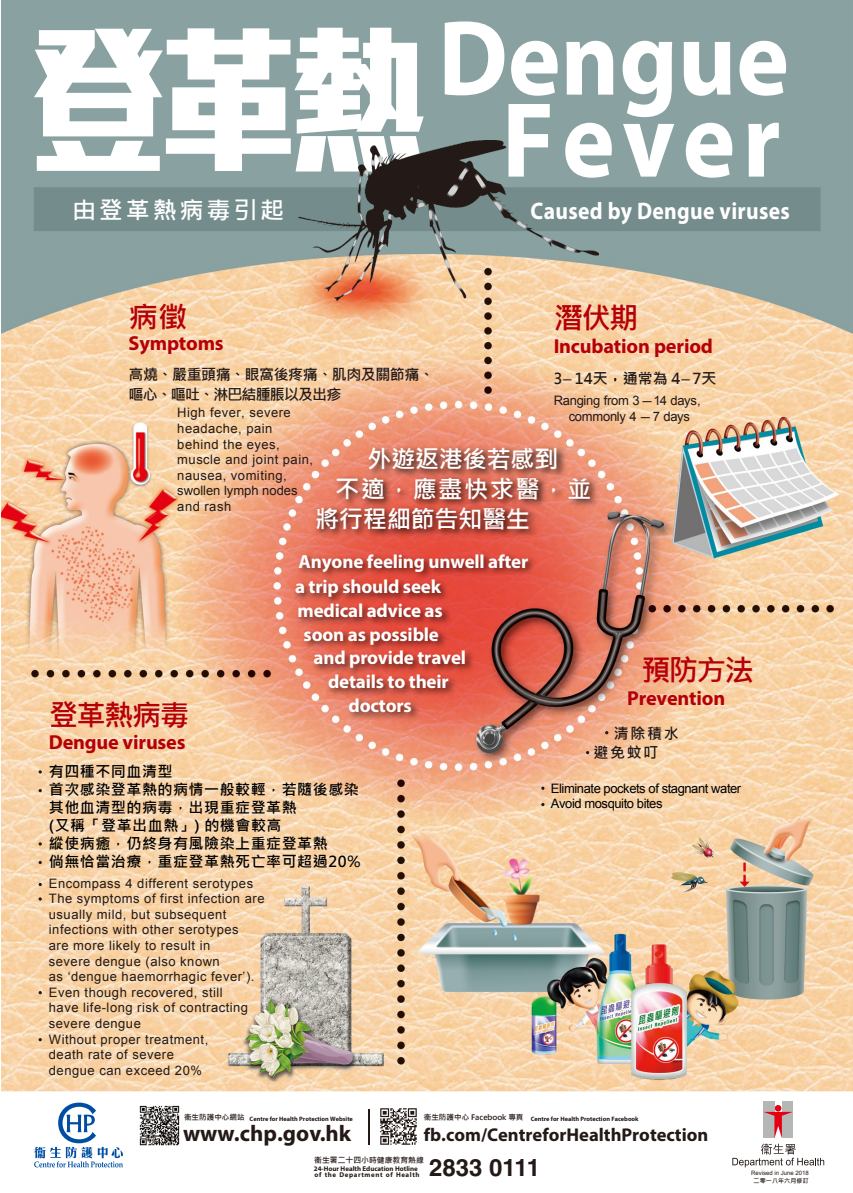
<style>
.page{position:relative;width:853px;height:1193px;background:#fff}
.page>*{position:absolute;margin:0;border:0;box-sizing:border-box;transform-origin:0 0}
.t1{font:700 107.7px/82px "Myriad Pro";color:#fff;text-align:center;scale:.93 1}
.t2{font:700 29.4px "Microsoft Jheng Hei";letter-spacing:-.06em;color:#b60007}
.t3{font:700 24.3px "Microsoft Jheng Hei";letter-spacing:-.02em;color:#fff}
.t4{font:700 24px "Myriad Pro";letter-spacing:.015em;color:#fff;scale:.9 1}
.t5{font:700 24px "Microsoft Jheng Hei";letter-spacing:.12em;color:#fff}
.t6{font:700 23.95px "Helvetica";color:#231916}
.t7{font:700 22.7px "Myriad Pro";color:#231916}
.t8{font:700 20.25px "Myriad Pro";letter-spacing:-.01em;color:#b60007}
.t9{font:700 19px "Myriad Pro";letter-spacing:-.01em;color:#fff}
.t10{font:700 18.5px "Myriad Pro";color:#231916}
.t11{font:700 15px/18px "Microsoft Jheng Hei";letter-spacing:.035em;color:#000}
.t12{font:700 15px/19.5px "Microsoft Jheng Hei";letter-spacing:-.035em;color:#231916}
.t13{font:13px/15.6px "Arial";letter-spacing:.04em;color:#231916}
.t14{font:13px "Arial";letter-spacing:-.035em;color:#000}
.t15{font:13px/15.9px "Arial";letter-spacing:-.02em;color:#231916;text-align:center}
.t16{font:700 7.8px "Microsoft Jheng Hei";color:#231916}
.t17{font:700 7.55px "Microsoft Jheng Hei";color:#231916}
.t18{font:700 6.9px/6.5px "Myriad Pro";color:#231916}
.t19{font:700 6.3px "Myriad Pro";color:#231916}
.t20{font:6px "Arial";color:#231916}
.t21{font:700 6px "Microsoft Jheng Hei";letter-spacing:.025em;color:#231916}
.s1{font-family:"Frutiger";font-weight:400;font-size:13px}
.s2{font-weight:400}
</style>
<div class="page">
<img style="left:1px;top:0;width:851px;height:1168px">
<svg style="left:604px;top:731px;width:4px;height:3px"></svg>
<svg style="left:541px;top:786px;width:3px;height:4px"></svg>
<svg style="left:585px;top:751px;width:4px;height:3px"></svg>
<svg style="left:34px;top:1102px;width:89px;height:65px"></svg>
<svg style="left:732px;top:1100px;width:91px;height:67px"></svg>
<hr style="left:368px;top:1109px;width:2px;height:35px;background:#231916">
<svg style="left:34px;top:28px;width:389px;height:143px"></svg>
<img style="left:362px;top:441px;width:209px;height:30px">
<img style="left:330px;top:471px;width:274px;height:46px">
<img style="left:310px;top:501px;width:233px;height:45px">
<img style="left:293px;top:546px;width:251px;height:39px">
<img style="left:290px;top:572px;width:167px;height:38px">
<img style="left:292px;top:595px;width:167px;height:39px">
<img style="left:298px;top:619px;width:157px;height:39px">
<img style="left:308px;top:643px;width:174px;height:39px">
<img style="left:323px;top:667px;width:142px;height:39px">
<img style="left:343px;top:691px;width:81px;height:38px">
<img style="left:298px;top:140px;width:300px;height:161px">
<img style="left:139px;top:1105px;width:41px;height:40px">
<img style="left:379px;top:1107px;width:38px;height:38px">
<h1 class="t1" style="left:438px;top:14px;width:378px">Dengue<br>Fever</h1>
<p class="t5" style="left:72px;top:195px;width:213px">由登革熱病毒引起</p>
<p class="t4" style="left:530px;top:195px;width:289px">Caused by Dengue viruses</p>
<h2 class="t2" style="left:128px;top:298px;width:60px">病徵</h2>
<h2 class="t8" style="left:128px;top:330px;width:97px">Symptoms</h2>
<p class="t12" style="left:128px;top:365px;width:307px">高燒、嚴重頭痛、眼窩後疼痛、肌肉及關節痛、嘔心、嘔吐、淋巴結腫脹以及出疹</p>
<p class="t13" style="left:177px;top:405px;width:137px">High fever, severe headache, pain behind the eyes, muscle and joint pain, nausea, vomiting, swollen lymph nodes and rash</p>
<h2 class="t2" style="left:553px;top:299px;width:86px">潛伏期</h2>
<h2 class="t8" style="left:553px;top:333px;width:161px">Incubation period</h2>
<p class="t12" style="left:553px;top:369px;width:164px">3<span class="s1">-</span>14天<span class="s2">，</span>通常為 4<span class="s1">-</span>7天</p>
<p class="t15" style="left:553px;top:392px;width:148px">Ranging from 3 -14 days, commonly 4 -7 days</p>
<p class="t3" style="left:367px;top:444px;width:193px">外遊返港後若感到</p>
<p class="t3" style="left:335px;top:474px;width:258px">不適，應盡快求醫，並</p>
<p class="t3" style="left:315px;top:504px;width:216px">將行程細節告知醫生</p>
<p class="t9" style="left:298px;top:549px;width:231px">Anyone feeling unwell after</p>
<p class="t9" style="left:295px;top:574px;width:147px">a trip should seek</p>
<p class="t9" style="left:297px;top:598px;width:147px">medical advice as</p>
<p class="t9" style="left:303px;top:622px;width:137px">soon as possible</p>
<p class="t9" style="left:313px;top:645px;width:154px">and provide travel</p>
<p class="t9" style="left:328px;top:669px;width:122px">details to their</p>
<h2 class="t2" style="left:641px;top:651px;width:114px">預防方法</h2>
<h2 class="t8" style="left:627px;top:684px;width:99px">Prevention</h2>
<p class="t12" style="left:613px;top:723px;width:66px">清除積水</p>
<p class="t12" style="left:593px;top:743px;width:66px">避免蚊叮</p>
<p class="t14" style="left:550px;top:779px;width:192px">Eliminate pockets of stagnant water</p>
<p class="t14" style="left:550px;top:795px;width:113px">Avoid mosquito bites</p>
<h2 class="t2" style="left:49px;top:697px;width:142px">登革熱病毒</h2>
<p class="t9" style="left:348px;top:693px;width:65px">doctors</p>
<h2 class="t8" style="left:49px;top:728px;width:138px">Dengue viruses</h2>
<p class="t11" style="left:49px;top:762px;width:125px">有四種不同血清型</p>
<p class="t11" style="left:49px;top:780px;width:311px">首次感染登革熱的病情一般較輕，若隨後感染其他血清型的病毒，出現重症登革熱<br>(又稱「登革出血熱」) 的機會較高</p>
<p class="t11" style="left:49px;top:834px;width:280px">縱使病癒，仍終身有風險染上重症登革熱</p>
<p class="t11" style="left:49px;top:852px;width:313px">倘無恰當治療，重症登革熱死亡率可超過20%</p>
<p class="t13" style="left:49px;top:875px;width:206px">Encompass 4 different serotypes</p>
<p class="t13" style="left:49px;top:891px;width:217px">The symptoms of first infection are usually mild, but subsequent infections with other serotypes<br>are more likely to result in<br>severe dengue (also known<br>as ‘dengue haemorrhagic fever’).</p>
<p class="t13" style="left:49px;top:984px;width:201px">Even though recovered, still have life-long risk of contracting severe dengue</p>
<p class="t13" style="left:49px;top:1031px;width:161px">Without proper treatment, death rate of severe dengue can exceed 20%</p>
<p class="t17" style="left:184px;top:1113px;width:62px">衞生防護中心網站</p>
<p class="t19" style="left:249px;top:1114px;width:105px">Centre for Health Protection Website</p>
<p class="t7" style="left:183px;top:1119px;width:170px">www.chp.gov.hk</p>
<p class="t17" style="left:423px;top:1113px;width:101px">衞生防護中心 Facebook 專頁</p>
<p class="t19" style="left:530px;top:1114px;width:109px">Centre for Health Protection Facebook</p>
<p class="t10" style="left:423px;top:1122px;width:286px">fb.com/CentreforHealthProtection</p>
<p class="t16" style="left:314px;top:1155px;width:111px">衞生署二十四小時健康教育熱線</p>
<p class="t18" style="left:314px;top:1165px;width:107px">24-Hour Health Education Hotline of the Department of Health</p>
<p class="t6" style="left:429px;top:1153px;width:112px">2833 0111</p>
<p class="t20" style="left:750px;top:1168px;width:59px">Revised in June 2018</p>
<p class="t21" style="left:753px;top:1176px;width:57px">二零一八年六月修訂</p>
</div>
